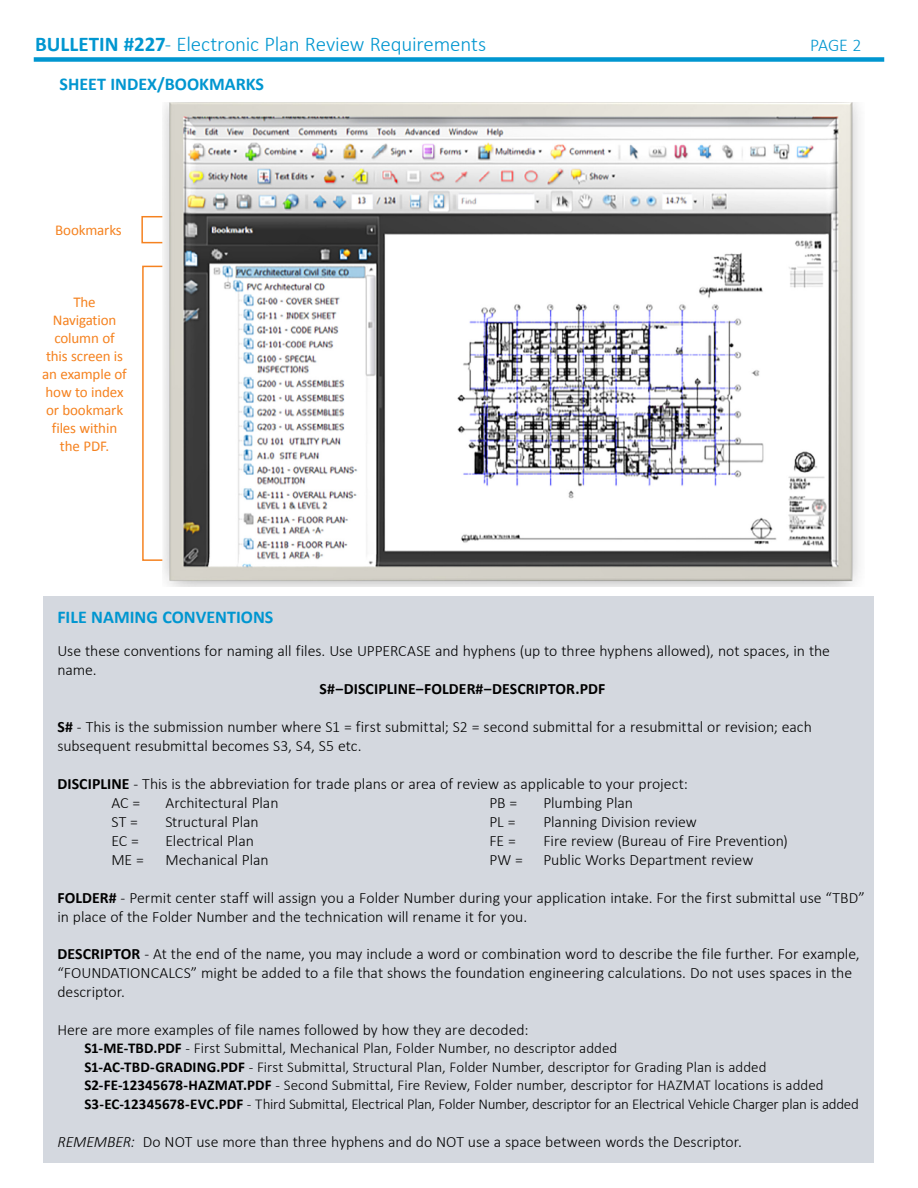
<style>
.page{position:relative;width:918px;height:1188px;background:#fff}
.page>*{position:absolute;margin:0;border:0;box-sizing:border-box;transform-origin:0 0}
.t1{font:300 21px "Calibri";letter-spacing:-.01em;color:#0096d0}
.t2{font:700 18px "Calibri";color:#0096d0}
.t3{font:300 18px "Calibri";color:#0096d0}
.t4{font:300 15.75px/19px "Calibri";color:#000}
.t5{font:700 15.75px "Calibri";letter-spacing:.005em;color:#000}
.t6{font:300 15px/18.3px "Calibri";color:#000}
.t7{font:15px/18px "Calibri";letter-spacing:-.01em;color:#f58220;text-align:center}
.s1{font-weight:700}
.s2{font-style:italic}
</style>
<div class="page">
<div style="left:34px;top:57px;width:850px;height:5px;background:#0096d0"></div>
<img style="left:162px;top:102px;width:698px;height:485px">
<div style="left:44px;top:596px;width:830px;height:567px;background:#d4d8df"></div>
<div style="left:142px;top:266px;width:21px;height:295px;background:#fff;border:2px solid #f58220"></div>
<div style="left:141px;top:216px;width:22px;height:27px;background:#fff;border:2px solid #f58220"></div>
<h1 class="t1" style="left:35px;top:31px;width:453px"><span class="s1">BULLETIN #227</span>- Electronic Plan Review Requirements</h1>
<p class="t3" style="left:810px;top:34px;width:53px">PAGE 2</p>
<p class="t2" style="left:60px;top:73px;width:206px">SHEET INDEX/BOOKMARKS</p>
<p class="t7" style="left:55px;top:221px;width:68px">Bookmarks</p>
<p class="t7" style="left:42px;top:293px;width:86px">The<br>Navigation column of this screen is an example of how to index or bookmark files within the PDF.</p>
<p class="t2" style="left:57px;top:606px;width:218px">FILE NAMING CONVENTIONS</p>
<p class="t4" style="left:57px;top:641px;width:774px">Use these conventions for naming all files. Use UPPERCASE and hyphens (up to three hyphens allowed), not spaces, in the name.</p>
<p class="t5" style="left:319px;top:678px;width:287px">S#‒DISCIPLINE‒FOLDER#‒DESCRIPTOR.PDF</p>
<p class="t4" style="left:57px;top:717px;width:756px"><span class="s1">S#</span> - This is the submission number where S1 = first submittal; S2 = second submittal for a resubmittal or revision; each subsequent resubmittal becomes S3, S4, S5 etc.</p>
<p class="t4" style="left:111px;top:774px;width:578px;text-indent:-54px"><span class="s1">DISCIPLINE</span> - This is the abbreviation for trade plans or area of review as applicable to your project:<br>AC =</p>
<p class="t4" style="left:165px;top:793px;width:115px">Architectural Plan</p>
<p class="t4" style="left:489px;top:793px;width:30px">PB =</p>
<p class="t4" style="left:543px;top:793px;width:91px">Plumbing Plan</p>
<p class="t4" style="left:111px;top:812px;width:28px">ST =</p>
<p class="t4" style="left:165px;top:812px;width:95px">Structural Plan</p>
<p class="t4" style="left:489px;top:812px;width:28px">PL =</p>
<p class="t4" style="left:543px;top:812px;width:155px">Planning Division review</p>
<p class="t4" style="left:111px;top:831px;width:29px">EC =</p>
<p class="t4" style="left:165px;top:831px;width:90px">Electrical Plan</p>
<p class="t4" style="left:489px;top:831px;width:28px">FE =</p>
<p class="t4" style="left:543px;top:831px;width:246px">Fire review (Bureau of Fire Prevention)</p>
<p class="t4" style="left:111px;top:850px;width:34px">ME =</p>
<p class="t4" style="left:165px;top:850px;width:105px">Mechanical Plan</p>
<p class="t4" style="left:489px;top:850px;width:35px">PW =</p>
<p class="t4" style="left:543px;top:850px;width:211px">Public Works Department review</p>
<p class="t4" style="left:57px;top:888px;width:809px"><span class="s1">FOLDER#</span> - Permit center staff will assign you a Folder Number during your application intake. For the first submittal use “TBD” in place of the Folder Number and the technication will rename it for you.</p>
<p class="t4" style="left:57px;top:945px;width:804px"><span class="s1">DESCRIPTOR</span> - At the end of the name, you may include a word or combination word to describe the file further. For example, “FOUNDATIONCALCS” might be added to a file that shows the foundation engineering calculations. Do not uses spaces in the descriptor.</p>
<p class="t4" style="left:57px;top:1020px;width:473px">Here are more examples of file names followed by how they are decoded:</p>
<p class="t6" style="left:84px;top:1039px;width:776px"><span class="s1">S1-ME-TBD.PDF</span> - First Submittal, Mechanical Plan, Folder Number, no descriptor added<br><span class="s1">S1-AC-TBD-GRADING.PDF</span> - First Submittal, Structural Plan, Folder Number, descriptor for Grading Plan is added <span class="s1">S2-FE-12345678-HAZMAT.PDF</span> - Second Submittal, Fire Review, Folder number, descriptor for HAZMAT locations is added <span class="s1">S3-EC-12345678-EVC.PDF</span> - Third Submittal, Electrical Plan, Folder Number, descriptor for an Electrical Vehicle Charger plan is added</p>
<p class="t4" style="left:57px;top:1132px;width:686px"><span class="s2">REMEMBER:</span> Do NOT use more than three hyphens and do NOT use a space between words the Descriptor.</p>
</div>
